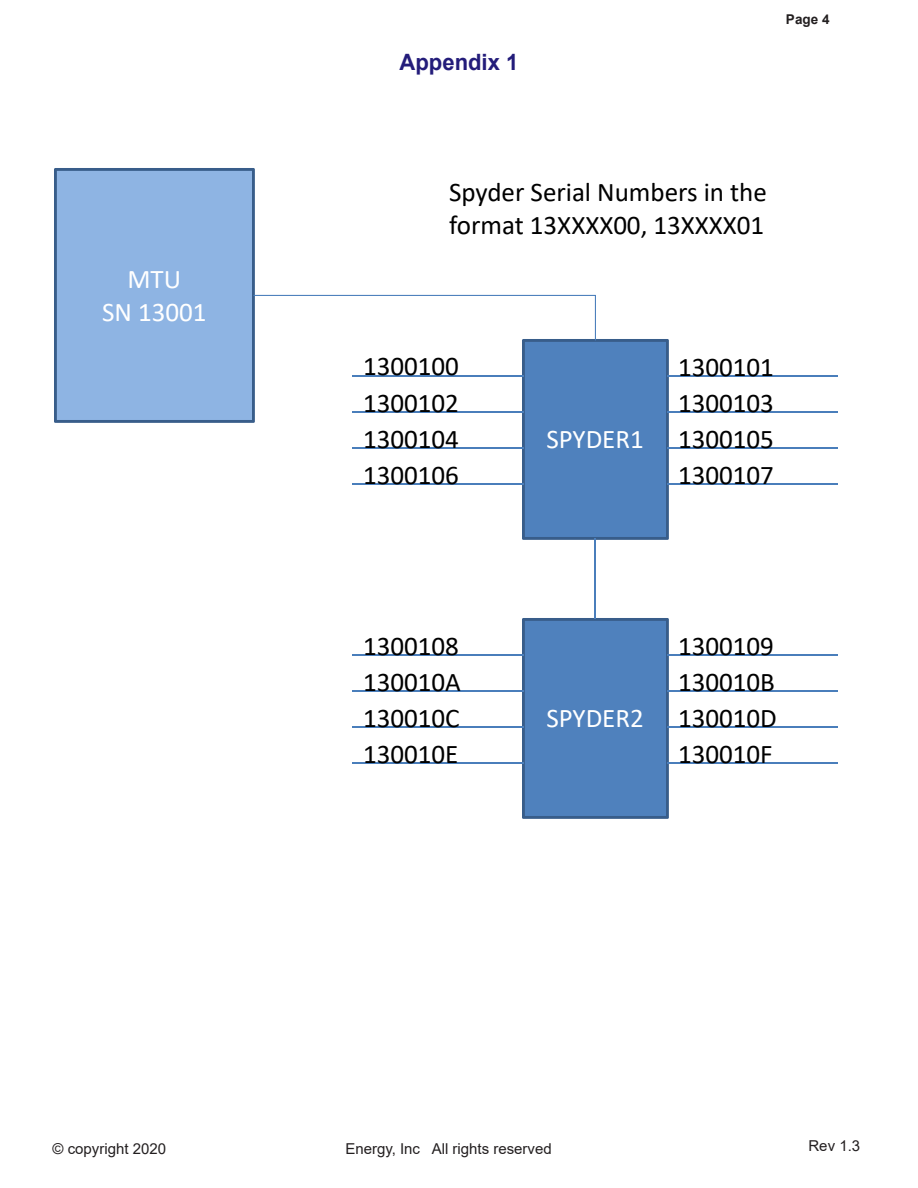
<style>
.page{position:relative;width:918px;height:1188px;background:#fff}
.page>*{position:absolute;margin:0;border:0;box-sizing:border-box;transform-origin:0 0}
.t1{font:27px/36px "Calibri";color:#000;text-align:justify}
.t2{font:27px/32.8px "Calibri";color:#fff;text-align:center}
.t3{font:700 22.5px "Arial";color:#231c7a}
.t4{font:15px "Arial";color:#231f20}
.t5{font:700 13.5px "Arial";color:#231f20}
</style>
<div class="page">
<div style="left:54px;top:168px;width:201px;height:255px;background:#8eb4e3"></div>
<hr style="left:667px;top:376px;width:171px;height:1px;background:#4a7ebb">
<hr style="left:667px;top:412px;width:171px;height:1px;background:#4a7ebb">
<hr style="left:667px;top:448px;width:171px;height:1px;background:#4a7ebb">
<hr style="left:667px;top:484px;width:171px;height:1px;background:#4a7ebb">
<div style="left:522px;top:618px;width:147px;height:201px;background:#4f81bd"></div>
<hr style="left:352px;top:655px;width:171px;height:1px;background:#4a7ebb">
<hr style="left:667px;top:655px;width:171px;height:1px;background:#4a7ebb">
<hr style="left:667px;top:691px;width:171px;height:1px;background:#4a7ebb">
<hr style="left:667px;top:727px;width:171px;height:1px;background:#4a7ebb">
<hr style="left:667px;top:763px;width:171px;height:1px;background:#4a7ebb">
<hr style="left:352px;top:691px;width:171px;height:1px;background:#4a7ebb">
<hr style="left:352px;top:727px;width:171px;height:1px;background:#4a7ebb">
<hr style="left:352px;top:763px;width:171px;height:1px;background:#4a7ebb">
<svg style="left:253px;top:295px;width:416px;height:245px"></svg>
<hr style="left:595px;top:538px;width:1px;height:81px;background:#4a7ebb">
<p class="t2" style="left:102px;top:262px;width:106px">MTU<br>SN 13001</p>
<p class="t3" style="left:400px;top:47px;width:120px">Appendix 1</p>
<p class="t5" style="left:786px;top:10px;width:45px">Page 4</p>
<p class="t1" style="left:449px;top:175px;width:319px;line-height:32.7px">Spyder Serial Numbers in the format 13XXXX00, 13XXXX01</p>
<p class="t1" style="left:363px;top:347px;width:97px;line-height:36.6px">1300100<br>1300102<br>1300104<br>1300106</p>
<p class="t1" style="left:678px;top:349px;width:97px">1300101<br>1300103<br>1300105<br>1300107</p>
<p class="t2" style="left:546px;top:422px;width:99px">SPYDER1</p>
<p class="t1" style="left:363px;top:628px;width:99px">1300108<br>130010A 130010C 130010E</p>
<p class="t2" style="left:546px;top:701px;width:99px">SPYDER2</p>
<p class="t1" style="left:678px;top:628px;width:100px">1300109<br>130010B 130010D 130010F</p>
<p class="t4" style="left:52px;top:1138px;width:115px">© copyright 2020</p>
<p class="t4" style="left:345px;top:1138px;width:208px">Energy, Inc All rights reserved</p>
<p class="t4" style="left:808px;top:1135px;width:53px">Rev 1.3</p>
</div>
